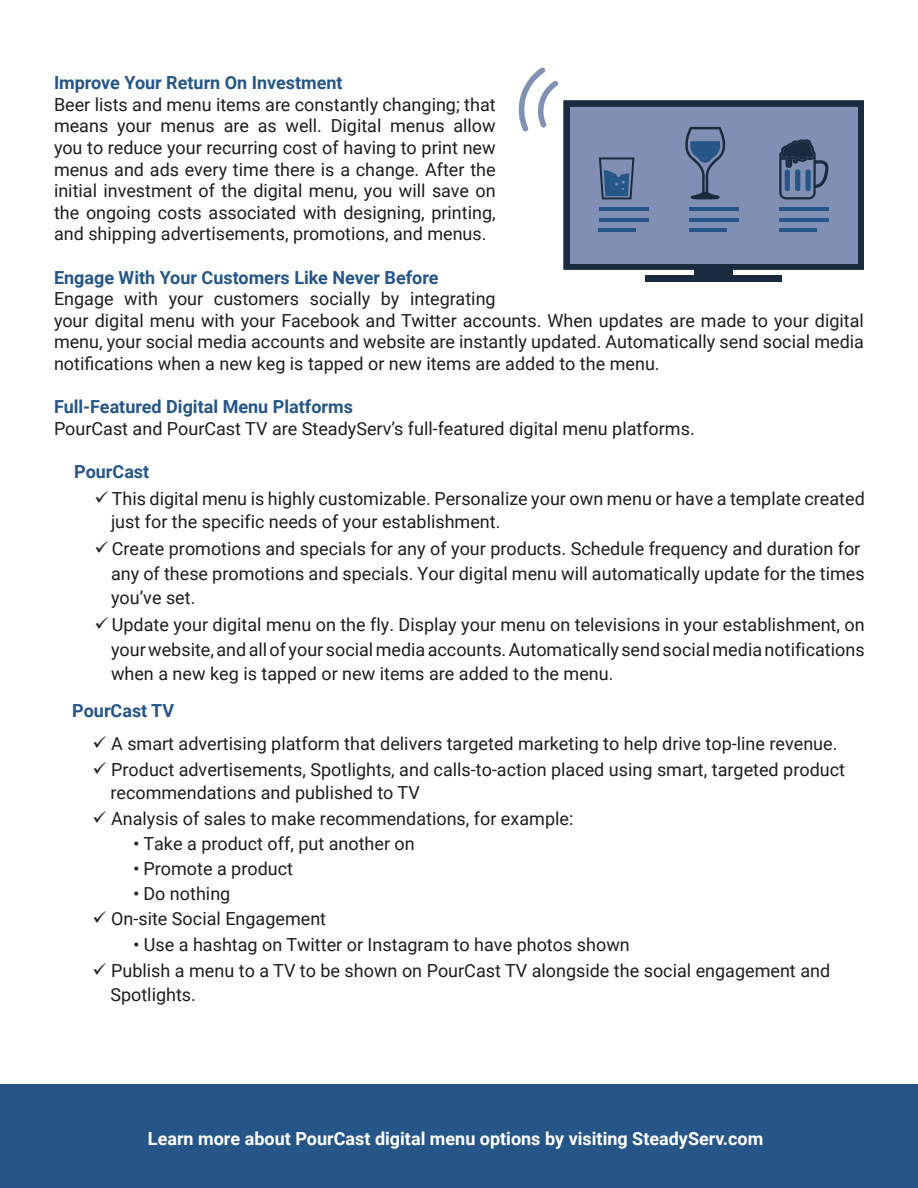
<style>
.page{position:relative;width:918px;height:1188px;background:#fff}
.page>*{position:absolute;margin:0;border:0;box-sizing:border-box;transform-origin:0 0}
.t1{font:18px/21.6px "Roboto";color:#1d1e1f}
.t2{font:700 18px "Roboto";color:#265687}
.t3{font:18px "Roboto Bold 3";color:#fff}
.t4{font:18px "Roboto Bold 2";color:#265687}
.s1{font-family:"Helvetica Neue"}
.s2{font-family:"Roboto";font-weight:700}
</style>
<div class="page">
<div style="left:646px;top:275px;width:136px;height:7px;background:#1a2b3f"></div>
<div style="left:694px;top:267px;width:39px;height:10px;background:#1a2b3f"></div>
<svg style="left:563px;top:100px;width:301px;height:170px;background:#26374b"></svg>
<div style="left:570px;top:107px;width:287px;height:156px;background:#808fb3"></div>
<hr style="left:599px;top:207px;width:49px;height:3px;background:#265687">
<hr style="left:599px;top:218px;width:49px;height:4px;background:#265687">
<hr style="left:599px;top:229px;width:37px;height:3px;background:#265687">
<hr style="left:689px;top:207px;width:50px;height:3px;background:#265687">
<hr style="left:689px;top:218px;width:50px;height:4px;background:#265687">
<hr style="left:689px;top:229px;width:37px;height:3px;background:#265687">
<hr style="left:779px;top:207px;width:50px;height:3px;background:#265687">
<hr style="left:779px;top:218px;width:50px;height:4px;background:#265687">
<hr style="left:779px;top:229px;width:37px;height:3px;background:#265687">
<svg style="left:599px;top:157px;width:35px;height:42px"></svg>
<svg style="left:685px;top:127px;width:40px;height:73px"></svg>
<svg style="left:779px;top:139px;width:50px;height:60px"></svg>
<svg style="left:518px;top:68px;width:40px;height:64px"></svg>
<div style="left:0;top:1084px;width:918px;height:104px;background:#265687"></div>
<p class="t2" style="left:54px;top:70px;width:290px">Improve Your Return On Investment</p>
<p class="t1" style="left:54px;top:93px;width:443px;text-align:justify">Beer lists and menu items are constantly changing; that means your menus are as well. Digital menus allow you to reduce your recurring cost of having to print new menus and ads every time there is a change. After the initial investment of the digital menu, you will save on the ongoing costs associated with designing, printing, and shipping advertisements, promotions, and menus.</p>
<p class="t2" style="left:54px;top:264px;width:386px">Engage With Your Customers Like Never Before</p>
<p class="t1" style="left:54px;top:287px;width:812px">Engage with your customers socially by integrating<br>your digital menu with your Facebook and Twitter accounts. When updates are made to your digital menu, your social media accounts and website are instantly updated. Automatically send social media notifications when a new keg is tapped or new items are added to the menu.</p>
<p class="t2" style="left:54px;top:394px;width:301px">Full-Featured Digital Menu Platforms</p>
<p class="t1" style="left:54px;top:417px;width:642px">PourCast and PourCast TV are SteadyServ’s full-featured digital menu platforms.</p>
<p class="t4" style="left:74px;top:459px;width:77px">PourCast</p>
<p class="t1" style="left:111px;top:486px;width:755px;line-height:23.4px;text-indent:-17px">✓ This digital menu is highly customizable. Personalize your own menu or have a template created just for the specific needs of your establishment.</p>
<p class="t1" style="left:94px;top:536px;width:772px;line-height:25.2px;text-align:right">✓ Create promotions and specials for any of your products. Schedule frequency and duration for any of these promotions and specials. Your digital menu will automatically update for the times</p>
<p class="t1" style="left:111px;top:586px;width:86px">you’ve set.</p>
<p class="t1" style="left:94px;top:611px;width:772px;line-height:25.2px;text-align:right">✓ Update your digital menu on the fly. Display your menu on televisions in your establishment, on your website, and all of your social media accounts. Automatically send social media notifications</p>
<p class="t1" style="left:111px;top:662px;width:504px">when a new keg is tapped or new items are added to the menu.</p>
<p class="t4" style="left:72px;top:698px;width:104px">PourCast TV</p>
<p class="t1" style="left:93px;top:732px;width:746px">✓ A smart advertising platform that delivers targeted marketing to help drive top-line revenue.</p>
<p class="t1" style="left:110px;top:757px;width:736px;line-height:23.4px;text-indent:-18px">✓ Product advertisements, Spotlights, and calls-to-action placed using smart, targeted product recommendations and published to TV</p>
<p class="t1" style="left:93px;top:807px;width:482px">✓ Analysis of sales to make recommendations, for example:</p>
<p class="t1" style="left:133px;top:832px;width:283px"><span class="s1">•</span> Take a product off, put another on</p>
<p class="t1" style="left:133px;top:857px;width:162px"><span class="s1">•</span> Promote a product</p>
<p class="t1" style="left:133px;top:882px;width:99px"><span class="s1">•</span> Do nothing</p>
<p class="t1" style="left:93px;top:907px;width:235px">✓ On-site Social Engagement</p>
<p class="t1" style="left:133px;top:933px;width:498px"><span class="s1">•</span> Use a hashtag on Twitter or Instagram to have photos shown</p>
<p class="t1" style="left:110px;top:959px;width:721px;line-height:23.4px;text-indent:-18px">✓ Publish a menu to a TV to be shown on PourCast TV alongside the social engagement and<br>Spotlights.</p>
<p class="t3" style="left:148px;top:1126px;width:617px">Learn more about PourCast digital menu options by visiting S<span class="s2">teady</span>S<span class="s2">erv.com</span></p>
</div>
